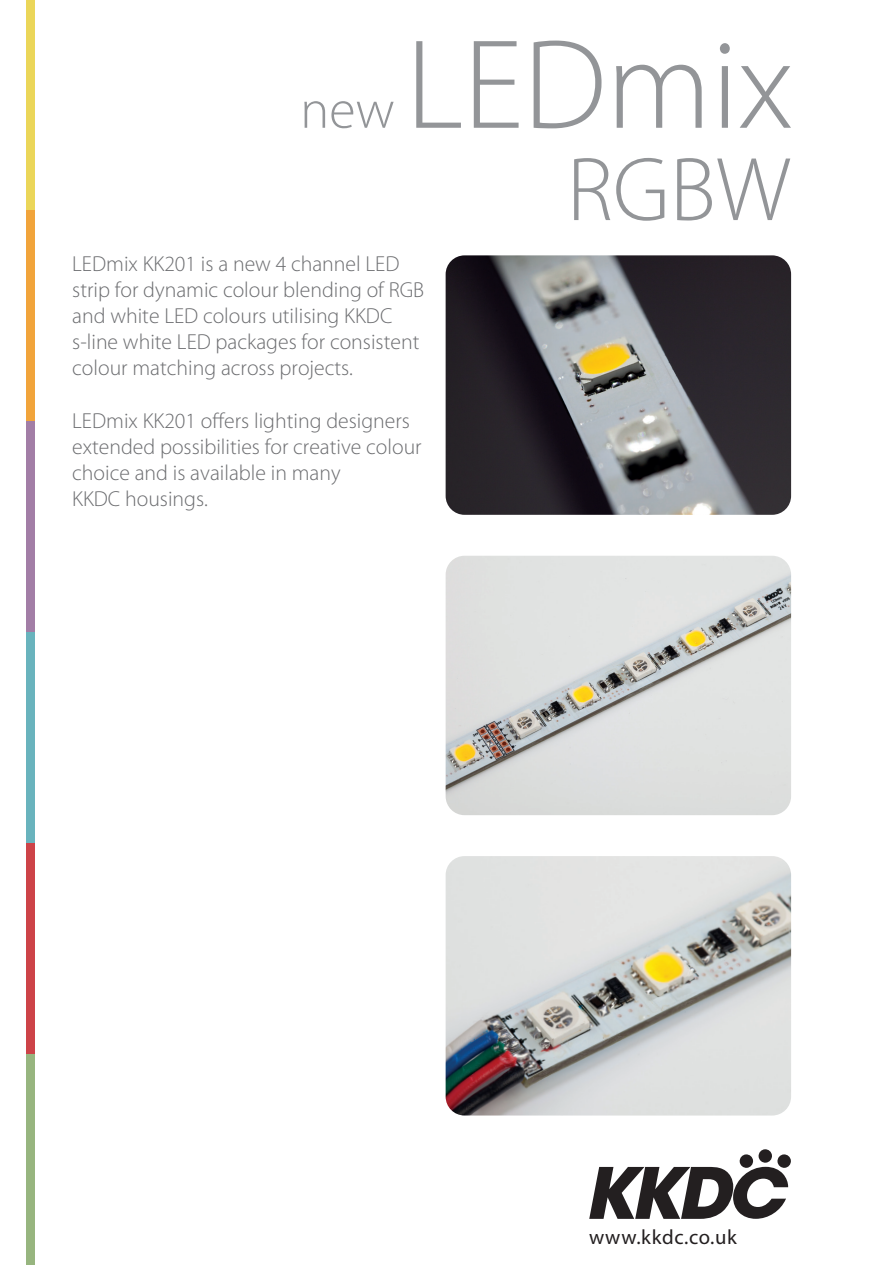
<style>
.page{position:relative;width:893px;height:1265px;background:#fff}
.page>*{position:absolute;margin:0;border:0;box-sizing:border-box;transform-origin:0 0}
.t1{font:300 128.4px "Myriad Pro";color:#939598}
.t2{font:300 91.2px "Myriad Pro";color:#939598}
.t3{font:300 54.15px "Myriad Pro";color:#939598}
.t4{font:300 21.75px/26.1px "Myriad Pro";color:#6c6d70}
.t5{font:20.7px "Myriad Pro";letter-spacing:.03em;color:#231f20}
</style>
<div class="page">
<div style="left:26px;top:0;width:9px;height:210px;background:#ebd659"></div>
<div style="left:26px;top:210px;width:9px;height:211px;background:#f1a43b"></div>
<div style="left:26px;top:421px;width:9px;height:211px;background:#a27ea6"></div>
<div style="left:26px;top:632px;width:9px;height:211px;background:#69b3bd"></div>
<div style="left:26px;top:843px;width:9px;height:210px;background:#cd4348"></div>
<div style="left:26px;top:1053px;width:9px;height:211px;background:#97b57f"></div>
<svg style="left:589px;top:1166px;width:199px;height:52px"></svg>
<svg style="left:739px;top:1153px;width:14px;height:14px"></svg>
<div style="left:758px;top:1148px;width:14px;height:14px;background:#231f20;border-radius:50%"></div>
<svg style="left:777px;top:1153px;width:14px;height:14px"></svg>
<img style="left:446px;top:255px;width:345px;height:260px">
<img style="left:446px;top:556px;width:345px;height:259px">
<img style="left:446px;top:856px;width:345px;height:259px">
<h3 class="t3" style="left:300px;top:80px;width:96px">new</h3>
<h1 class="t1" style="left:406px;top:14px;width:389px">LEDmix</h1>
<h2 class="t2" style="left:567px;top:139px;width:225px">RGBW</h2>
<p class="t4" style="left:72px;top:251px;width:353px">LEDmix KK201 is a new 4 channel LED strip for dynamic colour blending of RGB and white LED colours utilising KKDC s-line white LED packages for consistent colour matching across projects.</p>
<p class="t4" style="left:72px;top:407px;width:351px">LEDmix KK201 offers lighting designers extended possibilities for creative colour choice and is available in many<br>KKDC housings.</p>
<p class="t5" style="left:589px;top:1225px;width:149px">www.kkdc.co.uk</p>
</div>
